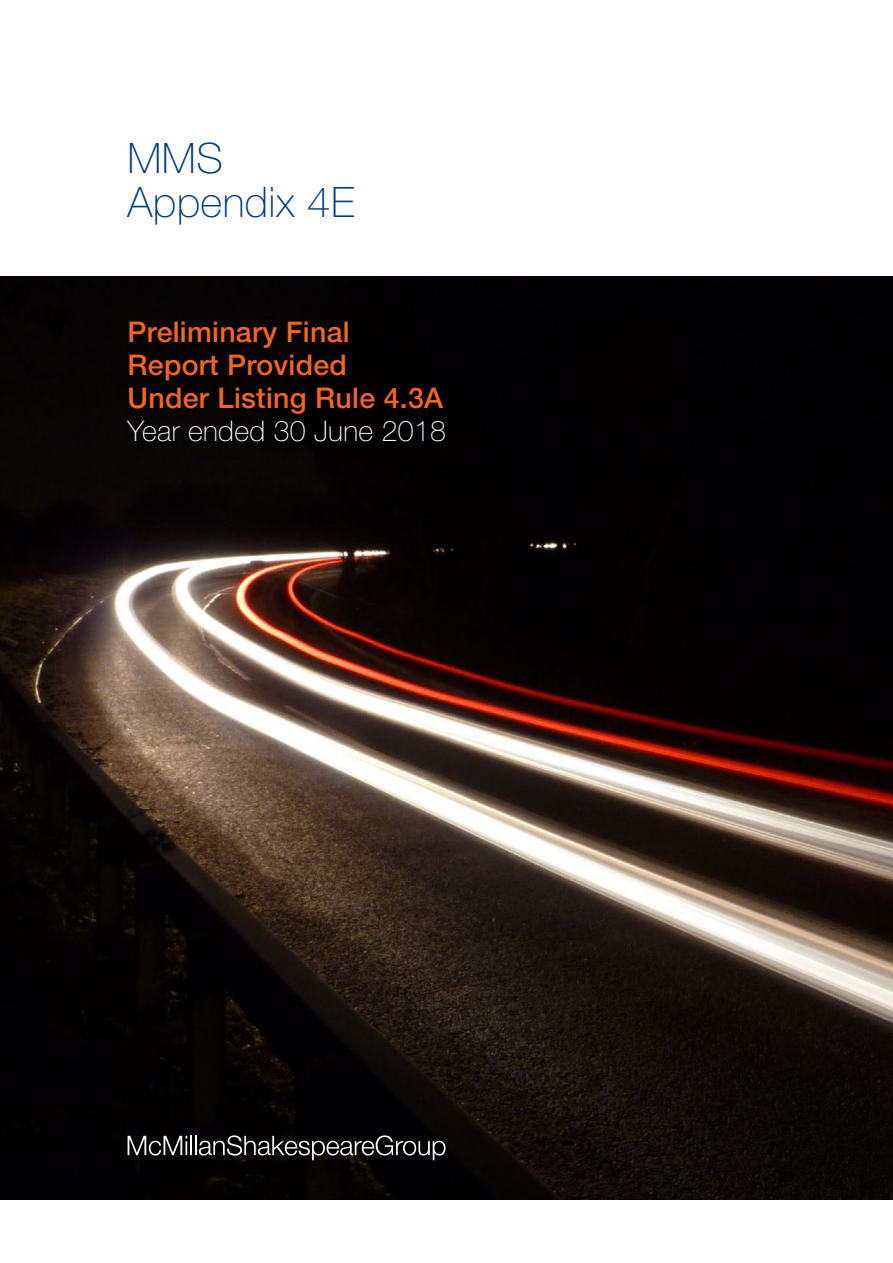
<style>
.page{position:relative;width:893px;height:1263px;background:#fff}
.page>*{position:absolute;margin:0;border:0;box-sizing:border-box;transform-origin:0 0}
.t1{font:100 42px/43.5px "Helvetica Neue";letter-spacing:.01em;color:#003d79}
.t2{font:500 28.5px/33px "Helvetica Neue";letter-spacing:.01em;color:#f26522}
.t3{font:100 28.5px "Helvetica Neue";letter-spacing:.01em;color:#fff}
</style>
<div class="page">
<img style="left:0;top:276px;width:893px;height:923px">
<svg style="left:128px;top:1135px;width:318px;height:25px;background:#363636"></svg>
<p class="t1" style="left:128px;top:137px;width:229px">MMS<br>Appendix 4E</p>
<p class="t2" style="left:128px;top:315px;width:317px">Preliminary Final<br>Report Provided<br>Under Listing Rule 4.3A</p>
<p class="t3" style="left:128px;top:415px;width:320px">Year ended 30 June 2018</p>
</div>
